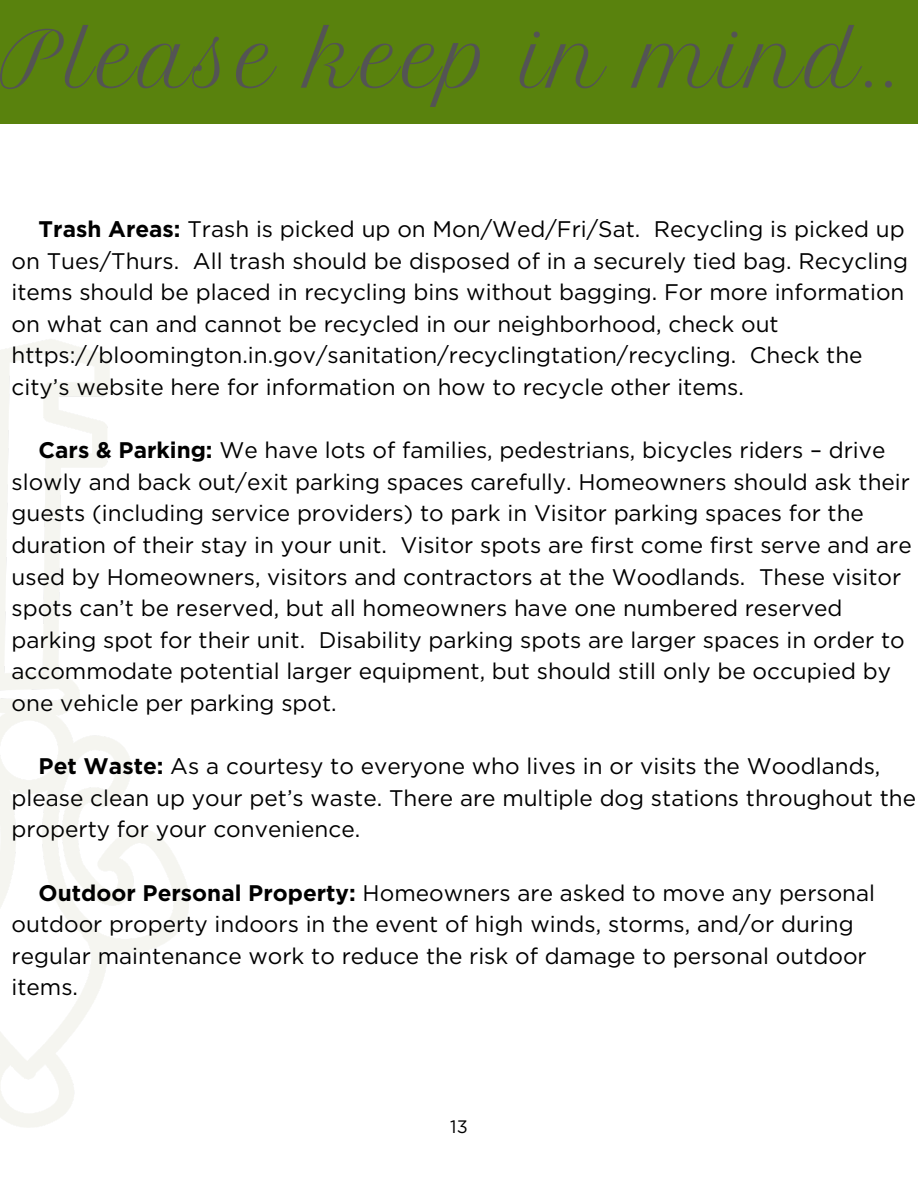
<style>
.page{position:relative;width:918px;height:1188px;background:#fff}
.page>*{position:absolute;margin:0;border:0;box-sizing:border-box;transform-origin:0 0}
.t1{font:75px "Petit Formal Script";letter-spacing:.04em;color:#545454}
.t2{font:22.5px/31.7px "Gotham";color:#000}
.t3{font:18px "Gotham";color:#000}
.s1{font-weight:700}
</style>
<div class="page">
<div style="left:0;top:0;width:918px;height:124px;background:#59820d"></div>
<p class="t1" style="left:0;top:13px;width:903px">Please keep in mind..</p>
<h1 class="t2" style="left:12px;top:213px;width:898px;text-indent:27px"><span class="s1">Trash Areas:</span> Trash is picked up on Mon/Wed/Fri/Sat. Recycling is picked up on Tues/Thurs. All trash should be disposed of in a securely tied bag. Recycling items should be placed in recycling bins without bagging. For more information on what can and cannot be recycled in our neighborhood, check out https://bloomington.in.gov/sanitation/recyclingtation/recycling. Check the city’s website here for information on how to recycle other items.</h1>
<p class="t2" style="left:12px;top:434px;width:902px;text-indent:27px"><span class="s1">Cars &amp; Parking:</span> We have lots of families, pedestrians, bicycles riders – drive slowly and back out/exit parking spaces carefully. Homeowners should ask their guests (including service providers) to park in Visitor parking spaces for the duration of their stay in your unit. Visitor spots are first come first serve and are used by Homeowners, visitors and contractors at the Woodlands. These visitor spots can’t be reserved, but all homeowners have one numbered reserved parking spot for their unit. Disability parking spots are larger spaces in order to accommodate potential larger equipment, but should still only be occupied by one vehicle per parking spot.</p>
<p class="t2" style="left:12px;top:750px;width:906px;text-indent:27px"><span class="s1">Pet Waste:</span> As a courtesy to everyone who lives in or visits the Woodlands, please clean up your pet’s waste. There are multiple dog stations throughout the property for your convenience.</p>
<p class="t2" style="left:12px;top:877px;width:865px;text-indent:27px"><span class="s1">Outdoor Personal Property:</span> Homeowners are asked to move any personal outdoor property indoors in the event of high winds, storms, and/or during regular maintenance work to reduce the risk of damage to personal outdoor items.</p>
<p class="t3" style="left:450px;top:1116px;width:19px">13</p>
</div>
